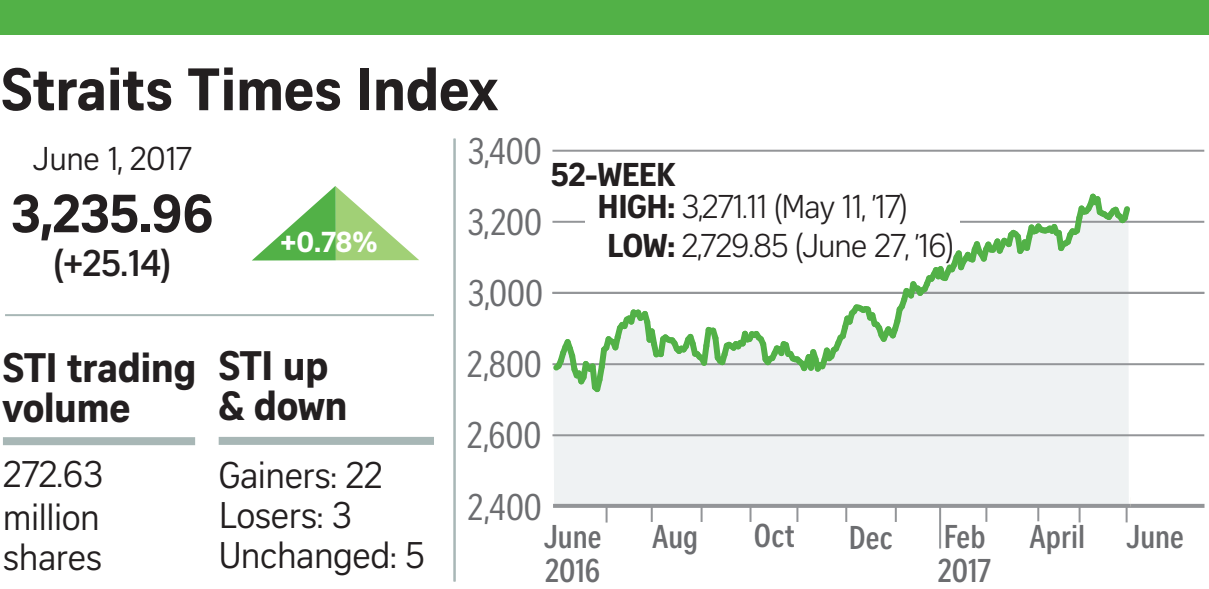
<style>
.page{position:relative;width:1209px;height:589px;background:#fff}
.page>*{position:absolute;margin:0;border:0;box-sizing:border-box;transform-origin:0 0}
.t1{font:700 58px "Curator Serp Text";letter-spacing:-.01em;color:#231f20}
.t2{font:700 52px "Curator Serp Text";color:#231f20}
.t3{font:700 40px/40px "Curator Serp Text";letter-spacing:-.015em;color:#231f20}
.t4{font:36px/41.6px "Curator Serp Text";letter-spacing:-.015em;color:#231f20;text-align:justify}
.t5{font:36px "Curator Head Cond ST Regular";color:#6c6d70}
.t6{font:700 36px "Curator Head ST Semi";color:#231f20}
.t7{font:32px/38.8px "Curator Head ST Light";letter-spacing:-.03em;color:#231f20}
.t8{font:700 32px/34px "Curator Head Cond ST Semi";color:#6c6d70}
.t9{font:32px "Curator Serp Text";letter-spacing:-.015em;color:#231f20}
.t10{font:700 32px "Curator Serp Text";letter-spacing:-.02em;color:#231f20}
.t11{font:700 28px "Curator Serp Text";color:#fff}
.s1{font-family:"Curator Serp Text";font-weight:700}
</style>
<div class="page">
<div style="left:553px;top:397px;width:575px;height:106px;background:#eff2f3"></div>
<div style="left:3px;top:437px;width:192px;height:8px;background:#a8b7b6"></div>
<div style="left:219px;top:436px;width:215px;height:8px;background:#a8b7b6"></div>
<hr style="left:5px;top:314px;width:429px;height:2px;background:#a8b7b6">
<hr style="left:453px;top:138px;width:2px;height:443px;background:#a8b7b6">
<hr style="left:552px;top:150px;width:652px;height:2px;background:#939598">
<svg style="left:700px;top:507px;width:2px;height:14px"></svg>
<svg style="left:650px;top:507px;width:2px;height:14px"></svg>
<svg style="left:749px;top:507px;width:2px;height:14px"></svg>
<svg style="left:796px;top:507px;width:2px;height:14px"></svg>
<svg style="left:845px;top:507px;width:2px;height:14px"></svg>
<svg style="left:894px;top:507px;width:2px;height:14px"></svg>
<hr style="left:939px;top:506px;width:2px;height:42px;background:#939598">
<svg style="left:605px;top:507px;width:2px;height:15px"></svg>
<svg style="left:985px;top:507px;width:2px;height:14px"></svg>
<svg style="left:1037px;top:507px;width:2px;height:14px"></svg>
<svg style="left:1125px;top:507px;width:2px;height:15px"></svg>
<svg style="left:1078px;top:507px;width:2px;height:15px"></svg>
<svg style="left:553px;top:503px;width:651px;height:4px;fill:#939598"></svg>
<div style="left:0;top:0;width:1208px;height:34px;background:#52b147"></div>
<hr style="left:552px;top:221px;width:652px;height:2px;background:#939598">
<hr style="left:552px;top:292px;width:652px;height:2px;background:#939598">
<hr style="left:552px;top:363px;width:652px;height:2px;background:#939598">
<hr style="left:552px;top:434px;width:652px;height:2px;background:#939598">
<svg style="left:552px;top:193px;width:582px;height:204px"></svg>
<div style="left:585px;top:209px;width:374px;height:25px;background:#fff"></div>
<svg style="left:252px;top:186px;width:167px;height:74px"></svg>
<h1 class="t1" style="left:1px;top:54px;width:498px">Straits Times Index</h1>
<p class="t9" style="left:33px;top:140px;width:160px">June 1, 2017</p>
<h2 class="t2" style="left:11px;top:182px;width:204px">3,235.96</h2>
<p class="t6" style="left:53px;top:242px;width:119px">(+25.14)</p>
<p class="t5" style="left:468px;top:132px;width:76px">3,400</p>
<p class="t5" style="left:467px;top:203px;width:76px">3,200</p>
<p class="t11" style="left:281px;top:225px;width:98px">+0.78%</p>
<p class="t5" style="left:468px;top:273px;width:77px">3,000</p>
<p class="t10" style="left:551px;top:155px;width:126px">52-WEEK</p>
<p class="t7" style="left:597px;top:187px;width:358px"><span class="s1">HIGH:</span> 3,271.11 (May 11, ’17)<br><span class="s1">LOW:</span> 2,729.85 (June 27, ’16)</p>
<p class="t3" style="left:3px;top:347px;width:195px">STI trading volume</p>
<p class="t4" style="left:3px;top:453px;width:102px">272.63 million shares</p>
<p class="t3" style="left:219px;top:345px;width:131px">STI up &amp; down</p>
<p class="t4" style="left:219px;top:455px;width:208px;line-height:40px;text-align:left">Gainers: 22<br>Losers: 3<br>Unchanged: 5</p>
<p class="t5" style="left:467px;top:344px;width:76px">2,800</p>
<p class="t5" style="left:467px;top:415px;width:76px">2,600</p>
<p class="t5" style="left:468px;top:487px;width:75px">2,400</p>
<p class="t8" style="left:544px;top:519px;width:59px">June<br>2016</p>
<p class="t8" style="left:652px;top:519px;width:48px">Aug</p>
<p class="t8" style="left:754px;top:518px;width:43px">Oct</p>
<p class="t8" style="left:848px;top:520px;width:46px">Dec</p>
<p class="t8" style="left:938px;top:519px;width:55px">Feb<br>2017</p>
<p class="t8" style="left:1029px;top:519px;width:57px">April</p>
<p class="t8" style="left:1126px;top:519px;width:59px">June</p>
</div>
